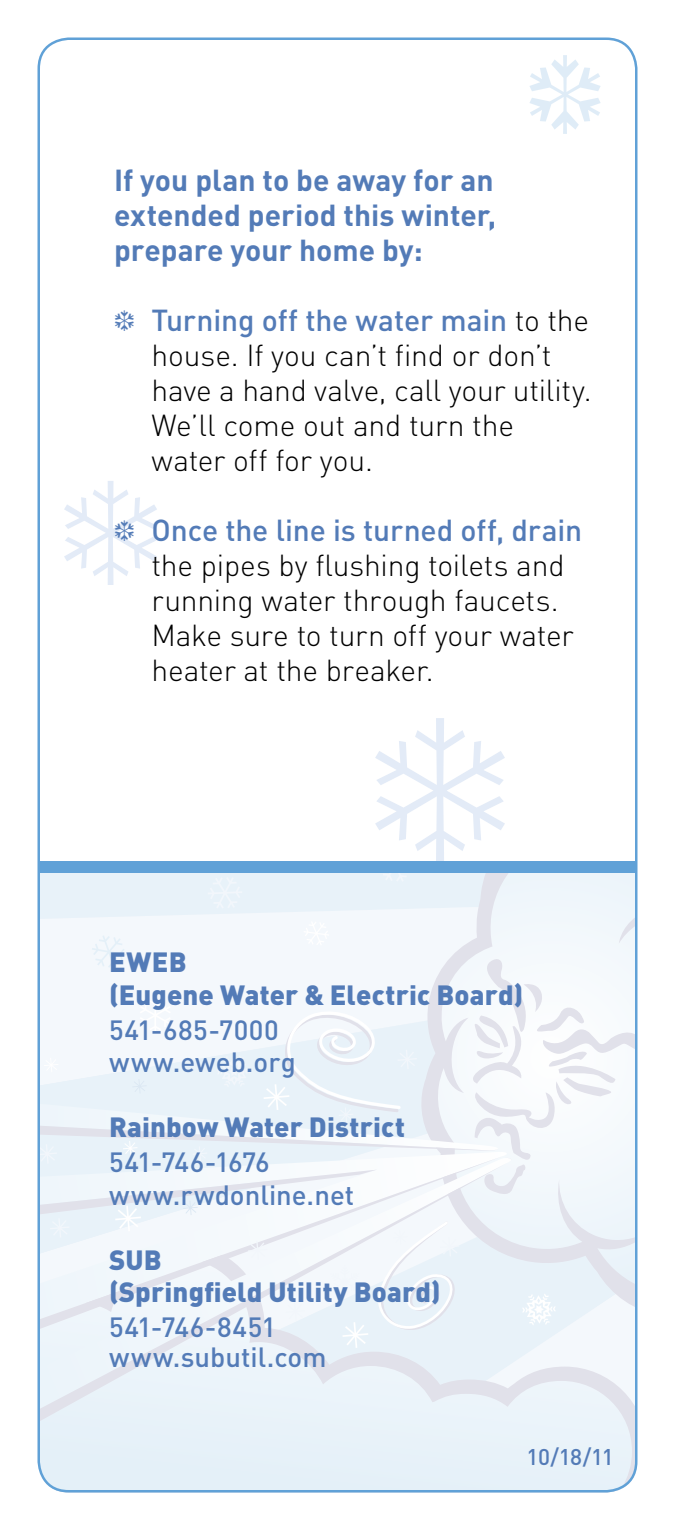
<style>
.page{position:relative;width:675px;height:1530px;background:#fff}
.page>*{position:absolute;margin:0;border:0;box-sizing:border-box;transform-origin:0 0}
.t1{font:300 30px/35px "DIN";letter-spacing:-.005em;color:#000}
.t2{font:700 30px/35px "DIN";color:#537bb7;text-align:justify}
.t3{font:500 30px "DIN";letter-spacing:-.005em;color:#537bb7}
.t4{font:500 27.5px/32.5px "DIN";letter-spacing:.005em;color:#537bb7}
.t5{font:900 27.5px/32.5px "DIN";letter-spacing:.005em;color:#537bb7}
.t6{font:500 22.5px "DIN";color:#537bb7}
.s1{font-weight:500;color:#537bb7}
</style>
<div class="page">
<svg style="left:39px;top:716px;width:598px;height:776px"></svg>
<p class="t2" style="left:114px;top:161px;width:384px">If you plan to be away for an extended period this winter, prepare your home by:</p>
<p class="t1" style="left:151px;top:301px;width:442px"><span class="s1">Turning off the water main</span> to the house. If you can’t find or don’t have a hand valve, call your utility.<br>We’ll come out and turn the water off for you.</p>
<p class="t3" style="left:151px;top:510px;width:432px">Once the line is turned off, drain</p>
<p class="t1" style="left:151px;top:546px;width:415px">the pipes by flushing toilets and</p>
<p class="t1" style="left:151px;top:581px;width:409px">running water through faucets.</p>
<p class="t1" style="left:114px;top:616px;width:461px">M ake sure to turn off your water</p>
<p class="t1" style="left:151px;top:651px;width:284px">heater at the breaker.</p>
<p class="t5" style="left:109px;top:945px;width:416px">EWEB<br>(Eugene Water &amp; Electric Board)</p>
<p class="t4" style="left:109px;top:1013px;width:188px">541-685-7000 www.eweb.org</p>
<p class="t5" style="left:109px;top:1110px;width:297px">Rainbow Water District</p>
<p class="t4" style="left:109px;top:1145px;width:247px">541-746-1676 www.rwdonline.net</p>
<p class="t5" style="left:109px;top:1243px;width:333px">SUB<br>(Springfield Utility Board)</p>
<p class="t4" style="left:109px;top:1311px;width:219px;line-height:30px">541-746-8451 www.subutil.com</p>
<p class="t6" style="left:527px;top:1442px;width:89px">10/18/11</p>
</div>
